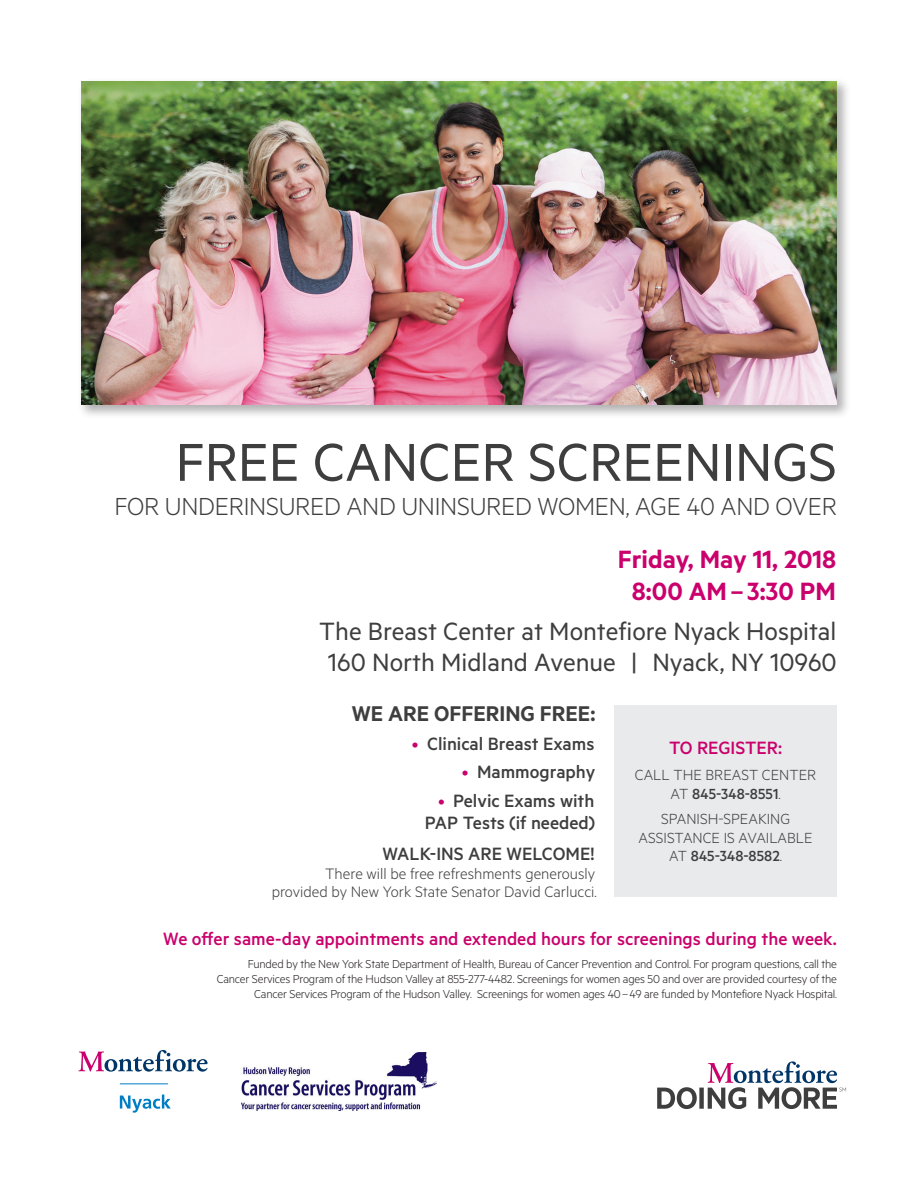
<style>
.page{position:relative;width:918px;height:1188px;background:#fff}
.page>*{position:absolute;margin:0;border:0;box-sizing:border-box;transform-origin:0 0}
.t1{font:60px "Metric";color:#3e3e3f}
.t2{font:28.2px/31.5px "Metric";color:#3e3e3f;text-align:center}
.t3{font:600 28.2px/31.5px "Metric";color:#ca016c;text-align:center}
.t4{font:300 27.75px "Metric";letter-spacing:-.01em;color:#3e3e3f}
.t5{font:600 24px "Metric";color:#3e3e3f}
.t6{font:500 20.1px/21.6px "Metric";color:#3e3e3f;text-align:right}
.t7{font:500 20.1px "Metric";color:#ca016c}
.t8{font:300 16.95px/18px "Metric";color:#3e3e3f;text-align:right}
.t9{font:300 16.5px/18.8px "Metric";color:#3e3e3f;text-align:center}
.t10{font:300 12.9px/15px "Metric";letter-spacing:-.015em;color:#231f20;text-align:right}
.s1{font-weight:600;font-size:16.5px;color:#ca016c}
.s2{font-weight:500}
</style>
<div class="page">
<svg style="left:657px;top:1061px;width:189px;height:48px"></svg>
<svg style="left:78px;top:1050px;width:130px;height:22px"></svg>
<hr style="left:120px;top:1083px;width:48px;height:1px;background:#007ec5">
<svg style="left:120px;top:1095px;width:51px;height:18px"></svg>
<div style="left:77px;top:77px;width:775px;height:343px;background:#231f20;opacity:.35"></div>
<img style="left:81px;top:81px;width:756px;height:324px">
<div style="left:614px;top:706px;width:223px;height:191px;background:#e9eaeb"></div>
<img style="left:241px;top:1053px;width:195px;height:58px">
<h1 class="t1" style="left:176px;top:427px;width:663px">FREE CANCER SCREENINGS</h1>
<h3 class="t4" style="left:114px;top:491px;width:724px">FOR UNDERINSURED AND UNINSURED WOMEN, AGE 40 AND OVER</h3>
<h2 class="t3" style="left:618px;top:543px;width:220px">Friday, May 11, 2018<br>8:00 AM– 3:30 PM</h2>
<h2 class="t2" style="left:319px;top:614px;width:519px">The Breast Center at Montefiore Nyack Hospital<br>160 North Midland Avenue | Nyack, NY 10960</h2>
<h3 class="t5" style="left:352px;top:699px;width:245px">WE ARE OFFERING FREE:</h3>
<h3 class="t6" style="left:412px;top:732px;width:184px"><span class="s1">•</span> Clinical Breast Exams</h3>
<h3 class="t6" style="left:462px;top:761px;width:135px"><span class="s1">•</span> Mammography</h3>
<h3 class="t6" style="left:425px;top:789px;width:172px"><span class="s1">•</span> Pelvic Exams with<br>PAP Tests (if needed)</h3>
<h3 class="t6" style="left:382px;top:842px;width:214px">WALK-INS ARE WELCOME!</h3>
<h3 class="t8" style="left:272px;top:864px;width:327px">There will be free refreshments generously provided by New York State Senator David Carlucci.</h3>
<h3 class="t7" style="left:669px;top:736px;width:115px">TO REGISTER:</h3>
<p class="t9" style="left:635px;top:765px;width:183px">CALL THE BREAST CENTER<br>AT <span class="s2">845-348-8551</span>.</p>
<p class="t9" style="left:639px;top:809px;width:176px">SPANISH-SPEAKING<br>ASSISTANCE IS AVAILABLE<br>AT <span class="s2">845-348-8582</span>.</p>
<h3 class="t7" style="left:163px;top:927px;width:675px">We offer same-day appointments and extended hours for screenings during the week.</h3>
<p class="t10" style="left:217px;top:956px;width:622px">Funded by the New York State Department of Health, Bureau of Cancer Prevention and Control. For program questions, call the<br>Cancer Services Program of the Hudson Valley at 855-277-4482. Screenings for women ages 50 and over are provided courtesy of the<br>Cancer Services Program of the Hudson Valley. Screenings for women ages 40–49 are funded by Montefiore Nyack Hospital.</p>
</div>
